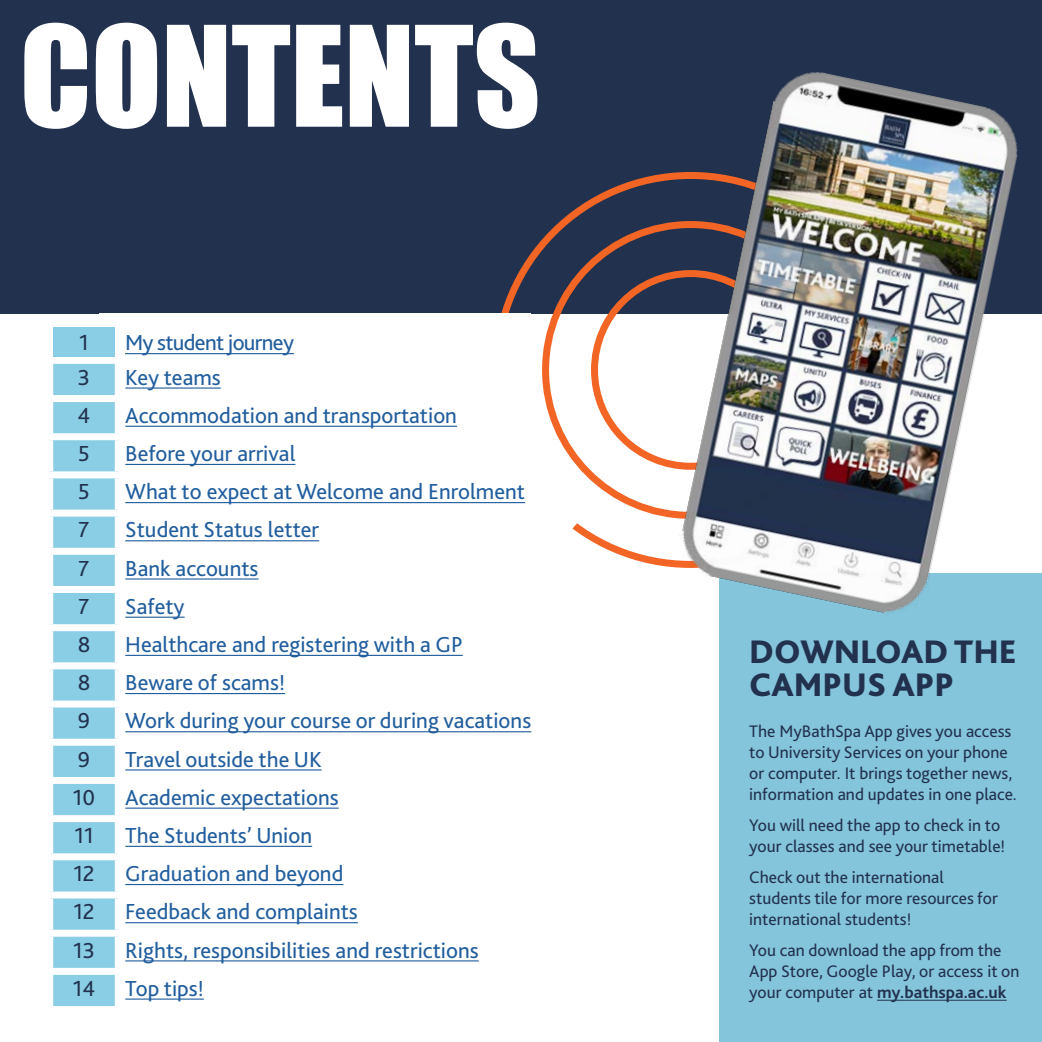
<style>
.page{position:relative;width:1042px;height:1042px;background:#fff}
.page>*{position:absolute;margin:0;border:0;box-sizing:border-box;transform-origin:0 0}
.t1{font:128.8px "Impact";color:#fff}
.t2{font:800 34.12px/33.2px "Bliss 2";color:#22314e}
.t3{font:22.75px "Bliss 2";color:#215e9e}
.t4{font:22.75px "Bliss 2";color:#22314e}
.t5{font:22.75px "Bliss 2";letter-spacing:-.03em;color:#215e9e}
.t6{font:17.5px/21px "Bliss 2";color:#22314e}
.s1{font-weight:700}
</style>
<div class="page">
<div style="left:0;top:0;width:1042px;height:313px;background:#22314e"></div>
<div style="left:719px;top:573px;width:323px;height:469px;background:#84c5dc"></div>
<hr style="left:877px;top:1000px;width:129px;height:1px;background:#22314e">
<img style="left:541px;top:72px;width:501px;height:541px">
<div style="left:53px;top:364px;width:62px;height:642px;background:#8acee5"></div>
<div style="left:46px;top:395px;width:76px;height:7px;background:#fff"></div>
<div style="left:46px;top:433px;width:76px;height:7px;background:#fff"></div>
<div style="left:46px;top:471px;width:76px;height:7px;background:#fff"></div>
<div style="left:46px;top:509px;width:76px;height:7px;background:#fff"></div>
<div style="left:46px;top:548px;width:76px;height:7px;background:#fff"></div>
<div style="left:46px;top:586px;width:76px;height:7px;background:#fff"></div>
<div style="left:46px;top:624px;width:76px;height:7px;background:#fff"></div>
<div style="left:46px;top:662px;width:76px;height:7px;background:#fff"></div>
<div style="left:46px;top:700px;width:76px;height:7px;background:#fff"></div>
<div style="left:46px;top:739px;width:76px;height:7px;background:#fff"></div>
<div style="left:46px;top:777px;width:76px;height:7px;background:#fff"></div>
<div style="left:46px;top:815px;width:76px;height:7px;background:#fff"></div>
<div style="left:46px;top:853px;width:76px;height:7px;background:#fff"></div>
<div style="left:46px;top:891px;width:76px;height:7px;background:#fff"></div>
<div style="left:46px;top:929px;width:76px;height:7px;background:#fff"></div>
<div style="left:46px;top:968px;width:76px;height:7px;background:#fff"></div>
<hr style="left:125px;top:387px;width:96px;height:2px;background:#215e9e">
<hr style="left:125px;top:426px;width:332px;height:1px;background:#215e9e">
<hr style="left:125px;top:464px;width:170px;height:1px;background:#215e9e">
<hr style="left:125px;top:502px;width:400px;height:1px;background:#215e9e">
<hr style="left:125px;top:540px;width:194px;height:1px;background:#215e9e">
<hr style="left:125px;top:578px;width:133px;height:1px;background:#215e9e">
<hr style="left:125px;top:616px;width:60px;height:2px;background:#215e9e">
<hr style="left:125px;top:655px;width:338px;height:1px;background:#215e9e">
<hr style="left:125px;top:693px;width:160px;height:1px;background:#215e9e">
<hr style="left:125px;top:731px;width:406px;height:1px;background:#215e9e">
<hr style="left:125px;top:769px;width:197px;height:1px;background:#215e9e">
<hr style="left:125px;top:807px;width:214px;height:2px;background:#215e9e">
<hr style="left:125px;top:846px;width:187px;height:1px;background:#215e9e">
<hr style="left:125px;top:884px;width:218px;height:1px;background:#215e9e">
<hr style="left:125px;top:922px;width:233px;height:1px;background:#215e9e">
<hr style="left:125px;top:960px;width:354px;height:1px;background:#215e9e">
<hr style="left:125px;top:998px;width:79px;height:1px;background:#215e9e">
<div style="left:53px;top:327px;width:62px;height:30px;background:#8acee5"></div>
<hr style="left:125px;top:353px;width:169px;height:1px;background:#215e9e">
<svg style="left:553px;top:504px;width:31px;height:31px"></svg>
<p class="t1" style="left:20px;top:-24px;width:522px">CONTENTS</p>
<p class="t4" style="left:79px;top:328px;width:11px">1</p>
<p class="t5" style="left:125px;top:328px;width:170px">My student journey</p>
<p class="t4" style="left:78px;top:363px;width:14px">3</p>
<p class="t3" style="left:125px;top:363px;width:97px">Key teams</p>
<p class="t4" style="left:78px;top:401px;width:14px">4</p>
<p class="t3" style="left:125px;top:401px;width:333px">Accommodation and transportation</p>
<p class="t4" style="left:78px;top:439px;width:13px">5</p>
<p class="t3" style="left:125px;top:439px;width:172px">Before your arrival</p>
<p class="t4" style="left:78px;top:477px;width:13px">5</p>
<p class="t3" style="left:125px;top:477px;width:401px">What to expect at Welcome and Enrolment</p>
<p class="t4" style="left:79px;top:516px;width:12px">7</p>
<p class="t3" style="left:125px;top:516px;width:195px">Student Status letter</p>
<p class="t4" style="left:79px;top:554px;width:12px">7</p>
<p class="t3" style="left:125px;top:554px;width:135px">Bank accounts</p>
<p class="t4" style="left:79px;top:592px;width:12px">7</p>
<p class="t3" style="left:125px;top:592px;width:61px">Safety</p>
<p class="t4" style="left:78px;top:630px;width:14px">8</p>
<p class="t3" style="left:125px;top:630px;width:339px">Healthcare and registering with a GP</p>
<p class="t4" style="left:78px;top:668px;width:14px">8</p>
<p class="t3" style="left:125px;top:668px;width:161px">Beware of scams!</p>
<p class="t4" style="left:78px;top:706px;width:14px">9</p>
<p class="t3" style="left:125px;top:706px;width:407px">Work during your course or during vacations</p>
<p class="t4" style="left:78px;top:745px;width:14px">9</p>
<p class="t3" style="left:125px;top:745px;width:198px">Travel outside the UK</p>
<p class="t4" style="left:73px;top:783px;width:24px">10</p>
<p class="t3" style="left:125px;top:783px;width:215px">Academic expectations</p>
<p class="t4" style="left:74px;top:821px;width:21px">11</p>
<p class="t3" style="left:125px;top:821px;width:188px">The Students’ Union</p>
<p class="t4" style="left:73px;top:859px;width:23px">12</p>
<p class="t3" style="left:125px;top:859px;width:220px">Graduation and beyond</p>
<p class="t4" style="left:73px;top:897px;width:23px">12</p>
<p class="t3" style="left:125px;top:897px;width:234px">Feedback and complaints</p>
<p class="t4" style="left:73px;top:936px;width:23px">13</p>
<p class="t3" style="left:125px;top:936px;width:355px">Rights, responsibilities and restrictions</p>
<p class="t4" style="left:73px;top:974px;width:24px">14</p>
<p class="t3" style="left:125px;top:974px;width:80px">Top tips!</p>
<p class="t2" style="left:749px;top:635px;width:269px">DOWNLOAD THE<br>CAMPUS APP</p>
<p class="t6" style="left:749px;top:720px;width:269px">The MyBathSpa App gives you access to University Services on your phone or computer. It brings together news, information and updates in one place.</p>
<p class="t6" style="left:749px;top:814px;width:258px">You will need the app to check in to your classes and see your timetable!</p>
<p class="t6" style="left:749px;top:866px;width:250px">Check out the international students tile for more resources for international students!</p>
<p class="t6" style="left:749px;top:939px;width:272px">You can download the app from the<br>App Store, Google Play, or access it on your computer at <span class="s1">my.bathspa.ac.uk</span></p>
</div>
